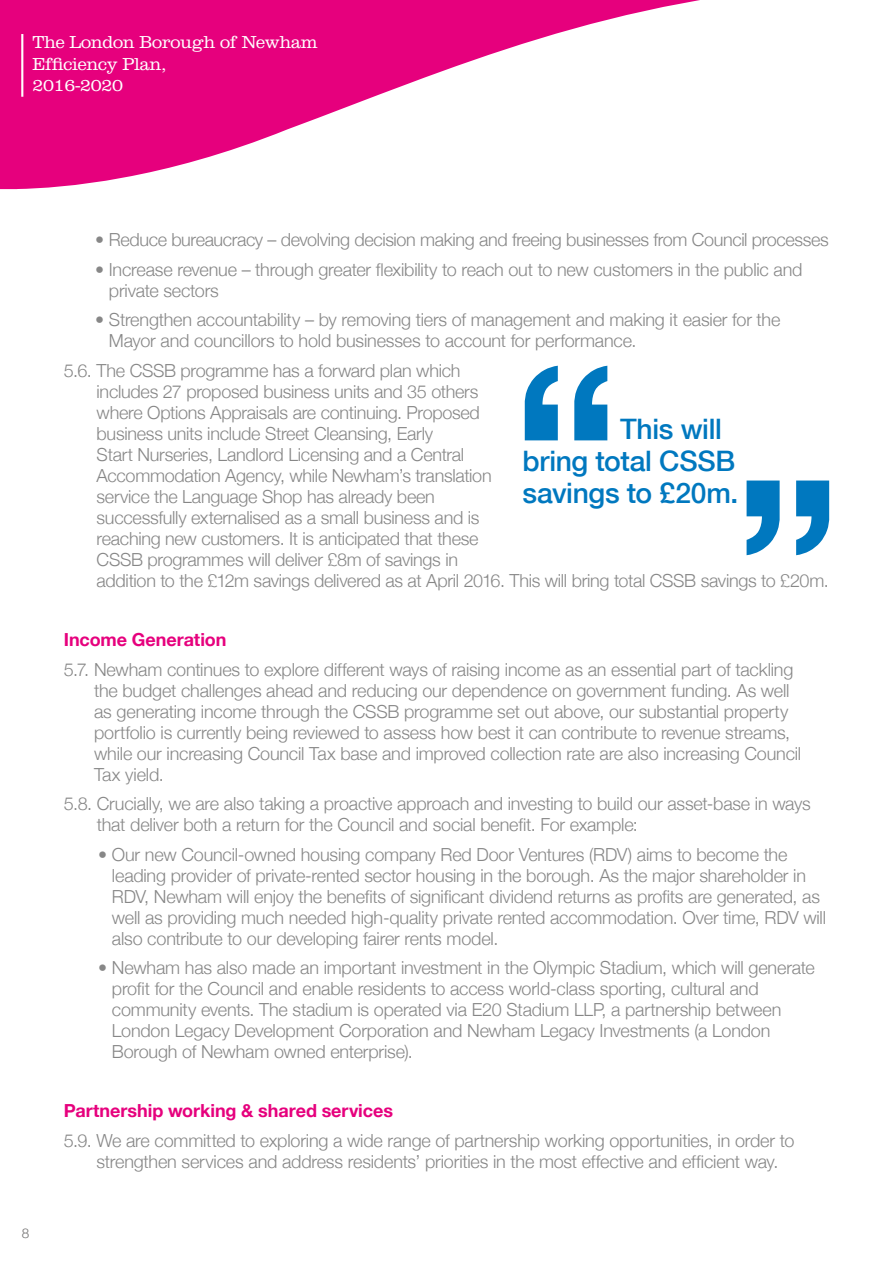
<style>
.page{position:relative;width:893px;height:1263px;background:#fff}
.page>*{position:absolute;margin:0;border:0;box-sizing:border-box;transform-origin:0 0}
.t1{font:500 28.2px/32.4px "Helvetica Neue";letter-spacing:-.01em;color:#0078bf}
.t2{font:300 18px/21px "Helvetica Neue";letter-spacing:-.01em;color:#878787}
.t3{font:700 18px "Helvetica Neue";letter-spacing:-.005em;color:#e6007d}
.t4{font:300 18px/21.6px "Clarendon";letter-spacing:-.02em;color:#fff}
.t5{font:300 13.5px "Helvetica Neue";color:#706f6f}
</style>
<div class="page">
<svg style="left:0;top:0;width:700px;height:189px;fill:#e6007d"></svg>
<hr style="left:50px;top:34px;width:2px;height:97px;background:#e6007d">
<hr style="left:21px;top:34px;width:2px;height:63px;background:#fff">
<svg style="left:525px;top:366px;width:82px;height:74px"></svg>
<svg style="left:747px;top:480px;width:82px;height:75px"></svg>
<p class="t4" style="left:33px;top:31px;width:287px">The London Borough of Newham<br>Efficiency Plan,<br>2016-2020</p>
<p class="t2" style="left:95px;top:229px;width:735px">• Reduce bureaucracy – devolving decision making and freeing businesses from Council processes</p>
<p class="t2" style="left:109px;top:259px;width:695px;text-indent:-14px">• Increase revenue – through greater flexibility to reach out to new customers in the public and private sectors</p>
<p class="t2" style="left:109px;top:309px;width:673px;text-indent:-14px">• Strengthen accountability – by removing tiers of management and making it easier for the<br>Mayor and councillors to hold businesses to account for performance.</p>
<p class="t2" style="left:97px;top:360px;width:734px;text-indent:-33px">5.6. The CSSB programme has a forward plan which<br>includes 27 proposed business units and 35 others<br>where Options Appraisals are continuing. Proposed<br>business units include Street Cleansing, Early<br>Start Nurseries, Landlord Licensing and a Central<br>Accommodation Agency, while Newham’s translation<br>service the Language Shop has already been<br>successfully externalised as a small business and is<br>reaching new customers. It is anticipated that these<br>CSSB programmes will deliver £8m of savings in<br>addition to the £12m savings delivered as at April 2016. This will bring total CSSB savings to £20m.</p>
<h1 class="t1" style="left:523px;top:412px;width:217px;text-indent:97px">This will bring total CSSB savings to £20m.</h1>
<p class="t3" style="left:64px;top:628px;width:164px">Income Generation</p>
<p class="t2" style="left:94px;top:658px;width:709px;text-indent:-30px">5.7. Newham continues to explore different ways of raising income as an essential part of tackling the budget challenges ahead and reducing our dependence on government funding. As well as generating income through the CSSB programme set out above, our substantial property portfolio is currently being reviewed to assess how best it can contribute to revenue streams, while our increasing Council Tax base and improved collection rate are also increasing Council Tax yield.</p>
<p class="t2" style="left:97px;top:793px;width:715px;text-indent:-33px">5.8. Crucially, we are also taking a proactive approach and investing to build our asset-base in ways that deliver both a return for the Council and social benefit. For example:</p>
<p class="t2" style="left:112px;top:843px;width:716px;text-indent:-14px">• Our new Council-owned housing company Red Door Ventures (RDV) aims to become the leading provider of private-rented sector housing in the borough. As the major shareholder in RDV, Newham will enjoy the benefits of significant dividend returns as profits are generated, as well as providing much needed high-quality private rented accommodation. Over time, RDV will also contribute to our developing fairer rents model.</p>
<p class="t2" style="left:112px;top:957px;width:704px;text-indent:-14px">• Newham has also made an important investment in the Olympic Stadium, which will generate profit for the Council and enable residents to access world-class sporting, cultural and community events. The stadium is operated via E20 Stadium LLP, a partnership between London Legacy Development Corporation and Newham Legacy Investments (a London Borough of Newham owned enterprise).</p>
<p class="t5" style="left:22px;top:1225px;width:9px">8</p>
<p class="t3" style="left:64px;top:1100px;width:331px">Partnership working &amp; shared services</p>
<p class="t2" style="left:97px;top:1129px;width:699px;text-indent:-33px">5.9. We are committed to exploring a wide range of partnership working opportunities, in order to strengthen services and address residents’ priorities in the most effective and efficient way.</p>
</div>
